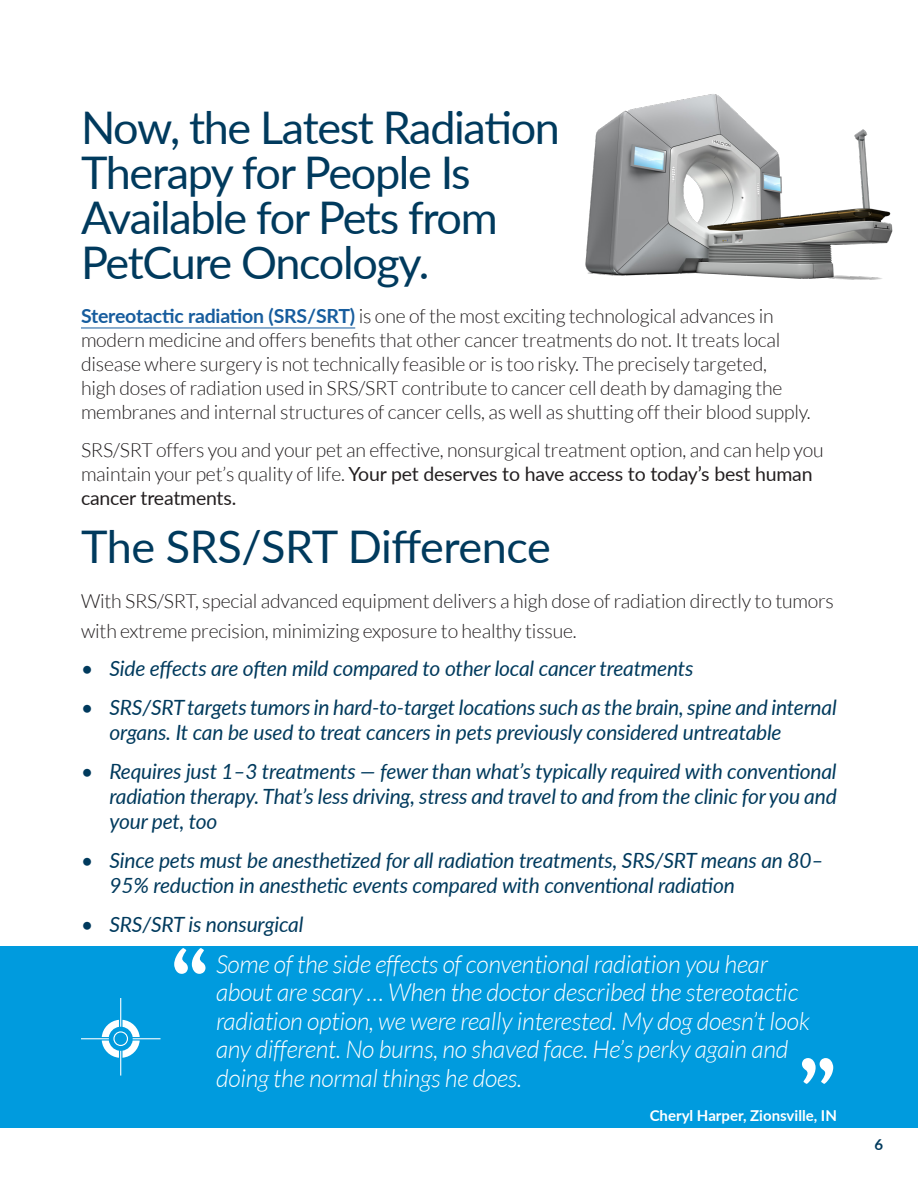
<style>
.page{position:relative;width:918px;height:1188px;background:#fff}
.page>*{position:absolute;margin:0;border:0;box-sizing:border-box;transform-origin:0 0}
.t1{font:condensed 81px "Bernard";color:#fff}
.t2{font:45px/45px "Lato";letter-spacing:-.03em;color:#003a5d}
.t3{font:45px "Lato";letter-spacing:-.01em;color:#003a5d}
.t4{font:italic 300 24.75px/28.5px "Lato";letter-spacing:-.01em;color:#fff}
.t5{font:italic 21px/25.2px "Lato";letter-spacing:-.01em;color:#003a5d}
.t6{font:300 19.5px/24px "Lato";letter-spacing:-.01em;color:#231f20}
.t7{font:700 15px "Lato";color:#fff}
.t8{font:700 15px "Lato";color:#003a5d}
.s1{font-weight:700;color:#175d9e}
.s2{font-weight:400}
</style>
<div class="page">
<hr style="left:81px;top:327px;width:274px;height:1px;background:#175d9e">
<div style="left:0;top:946px;width:918px;height:182px;background:#009bde"></div>
<svg style="left:81px;top:998px;width:80px;height:78px"></svg>
<img style="left:585px;top:94px;width:308px;height:186px">
<p class="t2" style="left:81px;top:103px;width:481px">Now, the Latest Radiation<br>Therapy for People Is<br>Available for Pets from<br>PetCure Oncology.</p>
<p class="t6" style="left:81px;top:305px;width:731px"><span class="s1">Stereotactic radiation (SRS/SRT)</span> is one of the most exciting technological advances in modern medicine and offers benefits that other cancer treatments do not. It treats local disease where surgery is not technically feasible or is too risky. The precisely targeted,<br>high doses of radiation used in SRS/SRT contribute to cancer cell death by damaging the membranes and internal structures of cancer cells, as well as shutting off their blood supply.</p>
<p class="t6" style="left:81px;top:438px;width:744px">SRS/SRT offers you and your pet an effective, nonsurgical treatment option, and can help you maintain your pet’s quality of life. <span class="s2">Your pet deserves to have access to today’s best human cancer treatments.</span></p>
<p class="t3" style="left:81px;top:515px;width:471px">The SRS/SRT Difference</p>
<p class="t6" style="left:81px;top:586px;width:755px;line-height:30px">With SRS/SRT, special advanced equipment delivers a high dose of radiation directly to tumors with extreme precision, minimizing exposure to healthy tissue.</p>
<p class="t5" style="left:81px;top:655px;width:614px">• Side effects are often mild compared to other local cancer treatments</p>
<p class="t5" style="left:110px;top:694px;width:729px;text-indent:-28px">• SRS/SRT targets tumors in hard-to-target locations such as the brain, spine and internal organs. It can be used to treat cancers in pets previously considered untreatable</p>
<p class="t5" style="left:110px;top:758px;width:729px;text-align:justify;text-indent:-28px">• Requires just 1–3 treatments — fewer than what’s typically required with conventional radiation therapy. That’s less driving, stress and travel to and from the clinic for you and your pet, too</p>
<p class="t5" style="left:110px;top:847px;width:716px;text-indent:-28px">• Since pets must be anesthetized for all radiation treatments, SRS/SRT means an 80–<br>95% reduction in anesthetic events compared with conventional radiation</p>
<p class="t5" style="left:81px;top:911px;width:224px">• SRS/SRT is nonsurgical</p>
<p class="t4" style="left:216px;top:951px;width:595px">Some of the side effects of conventional radiation you hear about are scary … When the doctor described the stereotactic radiation option, we were really interested. My dog doesn’t look any different. No burns, no shaved face. He’s perky again and doing the normal things he does.</p>
<p class="t7" style="left:650px;top:1105px;width:189px">Cheryl Harper, Zionsville, IN</p>
<p class="t1" style="left:170px;top:935px;width:40px">“</p>
<p class="t1" style="left:798px;top:1045px;width:40px">”</p>
<p class="t8" style="left:874px;top:1134px;width:10px">6</p>
</div>
